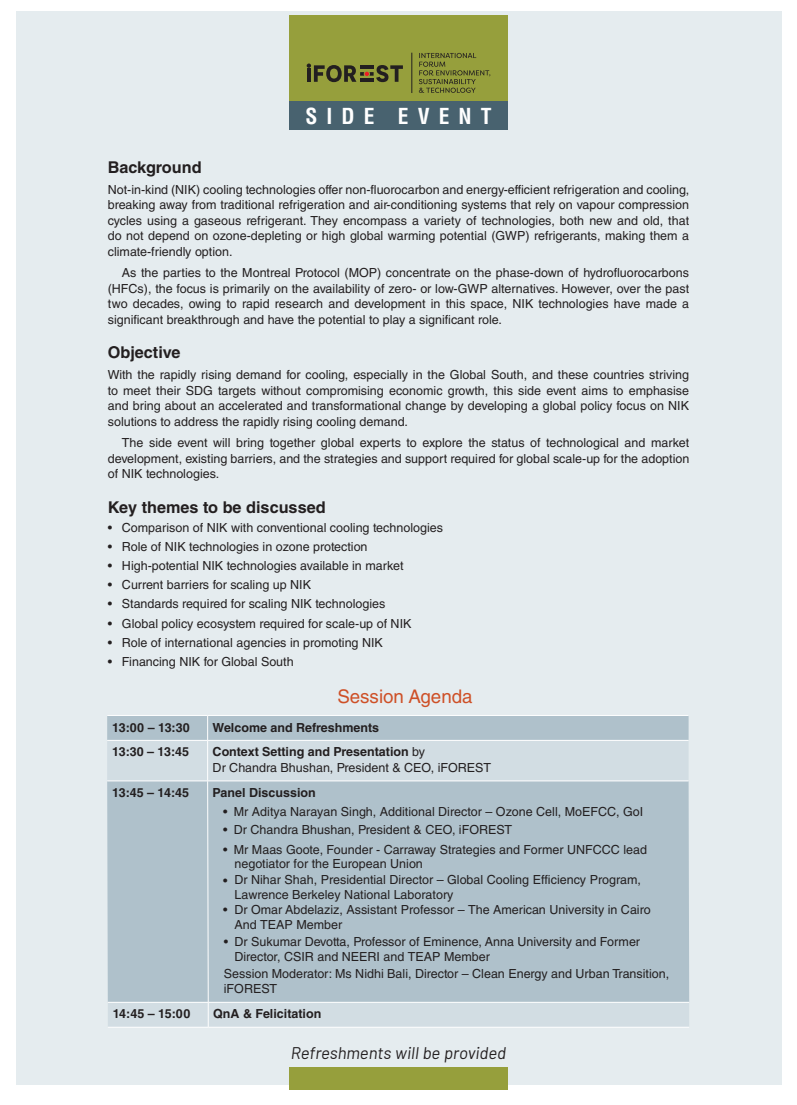
<style>
.page{position:relative;width:797px;height:1105px;background:#fff}
.page>*{position:absolute;margin:0;border:0;box-sizing:border-box;transform-origin:0 0}
.t1{font:700 condensed 21.5px "Helvetica LT Std";letter-spacing:.42em;color:#fff}
.t2{font:18.75px "Helvetica LT Std";color:#ce5027}
.t3{font:italic 16.88px "Barlow";color:#231f20}
.t4{font:700 16.25px "Helvetica LT Std";color:#231f20}
.t5{font:12.5px/15.6px "Helvetica LT Std";color:#231f20;text-align:justify}
.t6{font:700 12.5px "Helvetica LT Std";color:#231f20}
.s1{font-weight:700}
</style>
<div class="page">
<div style="left:16px;top:11px;width:765px;height:1074px;background:#e5ecef"></div>
<div style="left:289px;top:1067px;width:219px;height:22px;background:#969f3c"></div>
<div style="left:107px;top:716px;width:582px;height:24px;background:#afc1cb"></div>
<svg style="left:107px;top:741px;width:582px;height:285px;background:#b6c7d0"></svg>
<hr style="left:107px;top:715px;width:101px;height:1px;background:#fff">
<hr style="left:208px;top:715px;width:480px;height:1px;background:#fff">
<svg style="left:207px;top:716px;width:1px;height:24px"></svg>
<hr style="left:107px;top:740px;width:101px;height:1px;background:#fff">
<hr style="left:208px;top:740px;width:480px;height:1px;background:#fff">
<hr style="left:207px;top:741px;width:1px;height:40px;background:#fff">
<hr style="left:107px;top:781px;width:101px;height:1px;background:#fff">
<hr style="left:208px;top:781px;width:480px;height:1px;background:#fff">
<hr style="left:108px;top:1002px;width:100px;height:1px;background:#fff">
<hr style="left:208px;top:1002px;width:481px;height:1px;background:#fff">
<svg style="left:207px;top:781px;width:2px;height:246px"></svg>
<hr style="left:108px;top:1027px;width:100px;height:1px;background:#fff">
<hr style="left:208px;top:1027px;width:481px;height:1px;background:#fff">
<div style="left:289px;top:16px;width:219px;height:108px;background:#969f3c"></div>
<div style="left:289px;top:101px;width:219px;height:29px;background:#48626f"></div>
<svg style="left:307px;top:64px;width:96px;height:18px"></svg>
<svg style="left:419px;top:53px;width:71px;height:40px"></svg>
<hr style="left:411px;top:53px;width:1px;height:40px;background:#231f20">
<h1 class="t1" style="left:305px;top:103px;width:187px">SIDE EVENT</h1>
<h3 class="t4" style="left:108px;top:157px;width:95px">Background</h3>
<p class="t5" style="left:108px;top:181px;width:583px">Not-in-kind (NIK) cooling technologies offer non-fluorocarbon and energy-efficient refrigeration and cooling, breaking away from traditional refrigeration and air-conditioning systems that rely on vapour compression cycles using a gaseous refrigerant. They encompass a variety of technologies, both new and old, that do not depend on ozone-depleting or high global warming potential (GWP) refrigerants, making them a climate-friendly option.</p>
<p class="t5" style="left:108px;top:265px;width:583px;text-indent:14px">As the parties to the Montreal Protocol (MOP) concentrate on the phase-down of hydrofluorocarbons (HFCs), the focus is primarily on the availability of zero- or low-GWP alternatives. However, over the past two decades, owing to rapid research and development in this space, NIK technologies have made a significant breakthrough and have the potential to play a significant role.</p>
<h3 class="t4" style="left:108px;top:343px;width:74px">Objective</h3>
<p class="t5" style="left:108px;top:367px;width:583px">With the rapidly rising demand for cooling, especially in the Global South, and these countries striving to meet their SDG targets without compromising economic growth, this side event aims to emphasise and bring about an accelerated and transformational change by developing a global policy focus on NIK solutions to address the rapidly rising cooling demand.</p>
<p class="t5" style="left:108px;top:435px;width:583px;text-indent:14px">The side event will bring together global experts to explore the status of technological and market development, existing barriers, and the strategies and support required for global scale-up for the adoption of NIK technologies.</p>
<h3 class="t4" style="left:108px;top:497px;width:219px">Key themes to be discussed</h3>
<p class="t5" style="left:108px;top:520px;width:337px">• Comparison of NIK with conventional cooling technologies</p>
<p class="t5" style="left:108px;top:539px;width:261px">• Role of NIK technologies in ozone protection</p>
<p class="t5" style="left:108px;top:558px;width:297px">• High-potential NIK technologies available in market</p>
<p class="t5" style="left:108px;top:577px;width:205px">• Current barriers for scaling up NIK</p>
<p class="t5" style="left:108px;top:596px;width:279px">• Standards required for scaling NIK technologies</p>
<p class="t5" style="left:108px;top:615px;width:305px">• Global policy ecosystem required for scale-up of NIK</p>
<p class="t5" style="left:108px;top:634px;width:276px">• Role of international agencies in promoting NIK</p>
<p class="t5" style="left:108px;top:654px;width:187px">• Financing NIK for Global South</p>
<h2 class="t2" style="left:337px;top:686px;width:137px">Session Agenda</h2>
<p class="t6" style="left:112px;top:719px;width:79px">13:00 – 13:30</p>
<p class="t6" style="left:213px;top:719px;width:168px">Welcome and Refreshments</p>
<p class="t6" style="left:112px;top:744px;width:78px">13:30 – 13:45</p>
<p class="t5" style="left:213px;top:744px;width:280px"><span class="s1">Context Setting and Presentation</span> by<br>Dr Chandra Bhushan, President &amp; CEO, iFOREST</p>
<p class="t6" style="left:112px;top:785px;width:78px">13:45 – 14:45</p>
<p class="t6" style="left:213px;top:785px;width:105px">Panel Discussion</p>
<p class="t5" style="left:223px;top:804px;width:421px">• Mr Aditya Narayan Singh, Additional Director – Ozone Cell, MoEFCC, GoI</p>
<p class="t5" style="left:223px;top:820px;width:290px;line-height:19.4px">• Dr Chandra Bhushan, President &amp; CEO, iFOREST •</p>
<p class="t5" style="left:223px;top:873px;width:6px">•</p>
<p class="t5" style="left:234px;top:841px;width:414px">Mr Maas Goote, Founder - Carraway Strategies and Former UNFCCC lead</p>
<p class="t5" style="left:234px;top:872px;width:408px;line-height:15px">Dr Nihar Shah, Presidential Director – Global Cooling Efficiency Program,<br>Lawrence Berkeley National Laboratory</p>
<p class="t5" style="left:234px;top:856px;width:190px">negotiator for the European Union</p>
<p class="t5" style="left:234px;top:902px;width:418px;line-height:14.4px;text-indent:-11px">• Dr Omar Abdelaziz, Assistant Professor – The American University in Cairo<br>And TEAP Member</p>
<p class="t5" style="left:224px;top:933px;width:418px">• Dr Sukumar Devotta, Professor of Eminence, Anna University and Former</p>
<p class="t5" style="left:234px;top:949px;width:257px">Director, CSIR and NEERI and TEAP Member</p>
<p class="t5" style="left:224px;top:965px;width:447px">Session Moderator: Ms Nidhi Bali, Director – Clean Energy and Urban Transition,</p>
<p class="t5" style="left:224px;top:981px;width:55px">iFOREST</p>
<p class="t6" style="left:113px;top:1006px;width:79px">14:45 – 15:00</p>
<p class="t6" style="left:213px;top:1006px;width:110px">QnA &amp; Felicitation</p>
<h3 class="t3" style="left:291px;top:1040px;width:217px">Refreshments will be provided</h3>
</div>
